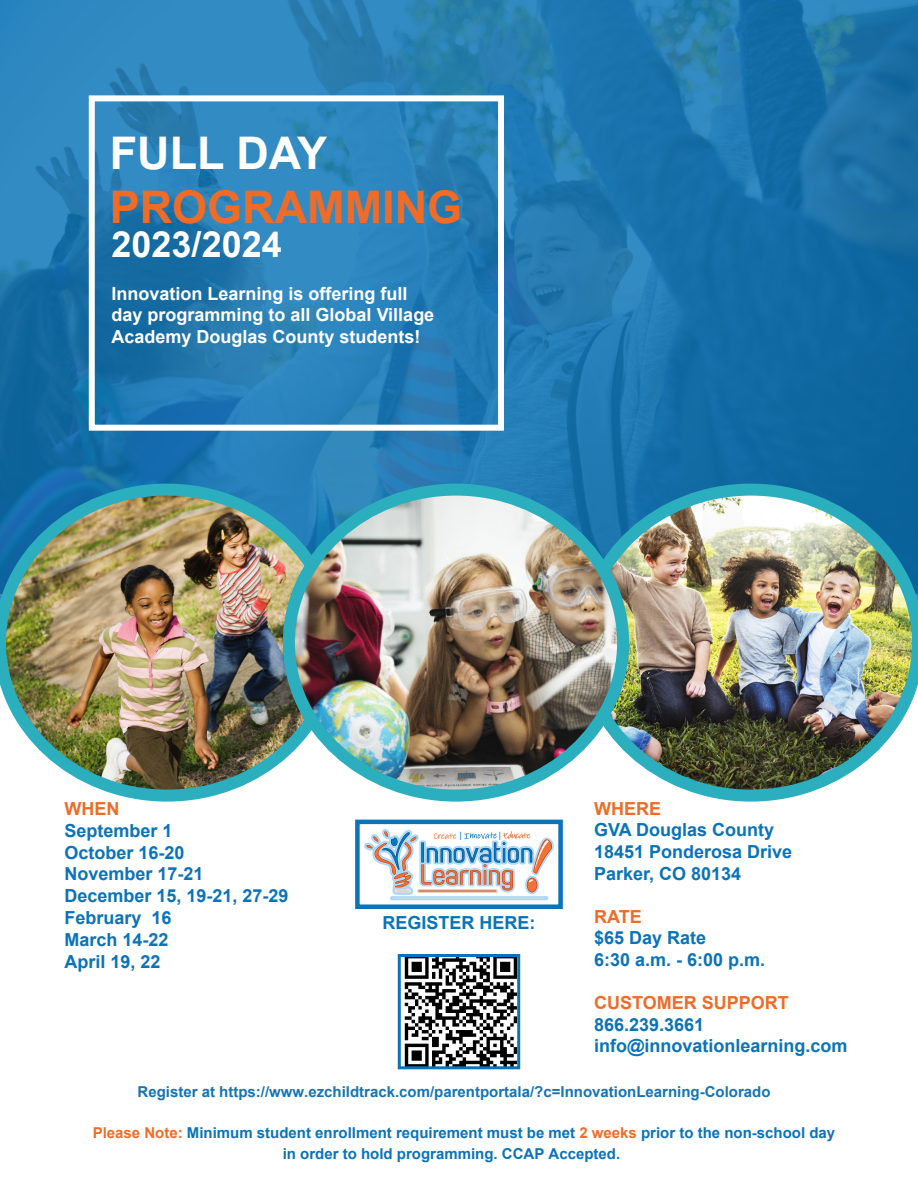
<style>
.page{position:relative;width:918px;height:1188px;background:#fff}
.page>*{position:absolute;margin:0;border:0;box-sizing:border-box;transform-origin:0 0}
.t1{font:700 45px "Arial";color:#ef6c28}
.t2{font:700 45px "Arial";color:#fff}
.t3{font:700 36px "Arial";color:#fff}
.t4{font:700 18px/21.9px "Arial";color:#0b73b7}
.t5{font:700 18px/21.6px "Arial";color:#fff}
.t6{font:700 18px "Arial";color:#ef6c28}
.t7{font:700 18px "Arial";color:#0974b7}
.t8{font:700 15px/21.6px "Arial";color:#0b73b7}
.t9{font:700 15px "Arial";color:#1574b6}
.s1{color:#ef6c28}
.s2{font-style:inherit}
</style>
<div class="page">
<svg style="left:0;top:0;width:918px;height:490px;background:#2178b0"></svg>
<img style="left:404px;top:958px;width:112px;height:107px">
<div style="left:398px;top:954px;width:122px;height:115px;border:3px solid #0b73b7"></div>
<div style="left:89px;top:95px;width:415px;height:336px;border:6px solid #fff"></div>
<img style="left:0;top:484px;width:340px;height:318px">
<img style="left:578px;top:484px;width:340px;height:318px">
<img style="left:289px;top:490px;width:334px;height:306px">
<div style="left:283px;top:484px;width:346px;height:318px;border:12px solid #2baebe;border-radius:50%"></div>
<img style="left:364px;top:829px;width:190px;height:72px">
<div style="left:355px;top:820px;width:208px;height:89px;border:4px solid #0974b7"></div>
<p class="t2" style="left:110px;top:123px;width:219px">FULL DAY</p>
<p class="t1" style="left:110px;top:177px;width:354px">PROGRAMMING</p>
<p class="t3" style="left:112px;top:220px;width:172px">2023/2024</p>
<p class="t5" style="left:112px;top:283px;width:324px">Innovation Learning is offering full day programming to all Global Village<br>Academy Douglas County students!</p>
<p class="t4" style="left:64px;top:798px;width:226px"><span class="s1">WHEN<br></span>September 1<br>October 16-20<br>November 17-2<span class="s2">1<br></span>December 15<span class="s2">, 19-</span>2<span class="s2">1</span>, 27-29<br>February 16<br>March 14-22<br>April 19, 22</p>
<p class="t6" style="left:594px;top:797px;width:68px">WHERE</p>
<p class="t4" style="left:594px;top:820px;width:182px">GVA Douglas County</p>
<p class="t4" style="left:594px;top:841px;width:200px">18451 Ponderosa Drive</p>
<p class="t4" style="left:594px;top:863px;width:149px">Parker, CO 80134</p>
<p class="t6" style="left:594px;top:905px;width:49px">RATE</p>
<p class="t4" style="left:594px;top:928px;width:114px">$65 Day Rate</p>
<p class="t4" style="left:594px;top:949px;width:173px">6:30 a.m. - 6:00 p.m.</p>
<p class="t6" style="left:594px;top:991px;width:196px">CUSTOMER SUPPORT</p>
<p class="t4" style="left:594px;top:1014px;width:112px">866.239.3661</p>
<p class="t4" style="left:594px;top:1036px;width:255px">info@innovationlearning.com</p>
<p class="t9" style="left:138px;top:1082px;width:635px">Register at https://www.ezchildtrack.com/parentportala/?c=InnovationLearning-Colorado</p>
<p class="t8" style="left:283px;top:1122px;width:554px;text-indent:-190px"><span class="s1">Please Note:</span> Minimum student enrollment requirement must be met <span class="s1">2 weeks</span> prior to the non-school day in order to hold programming. CCAP Accepted.</p>
<p class="t7" style="left:382px;top:911px;width:155px">REGISTER HERE:</p>
</div>
